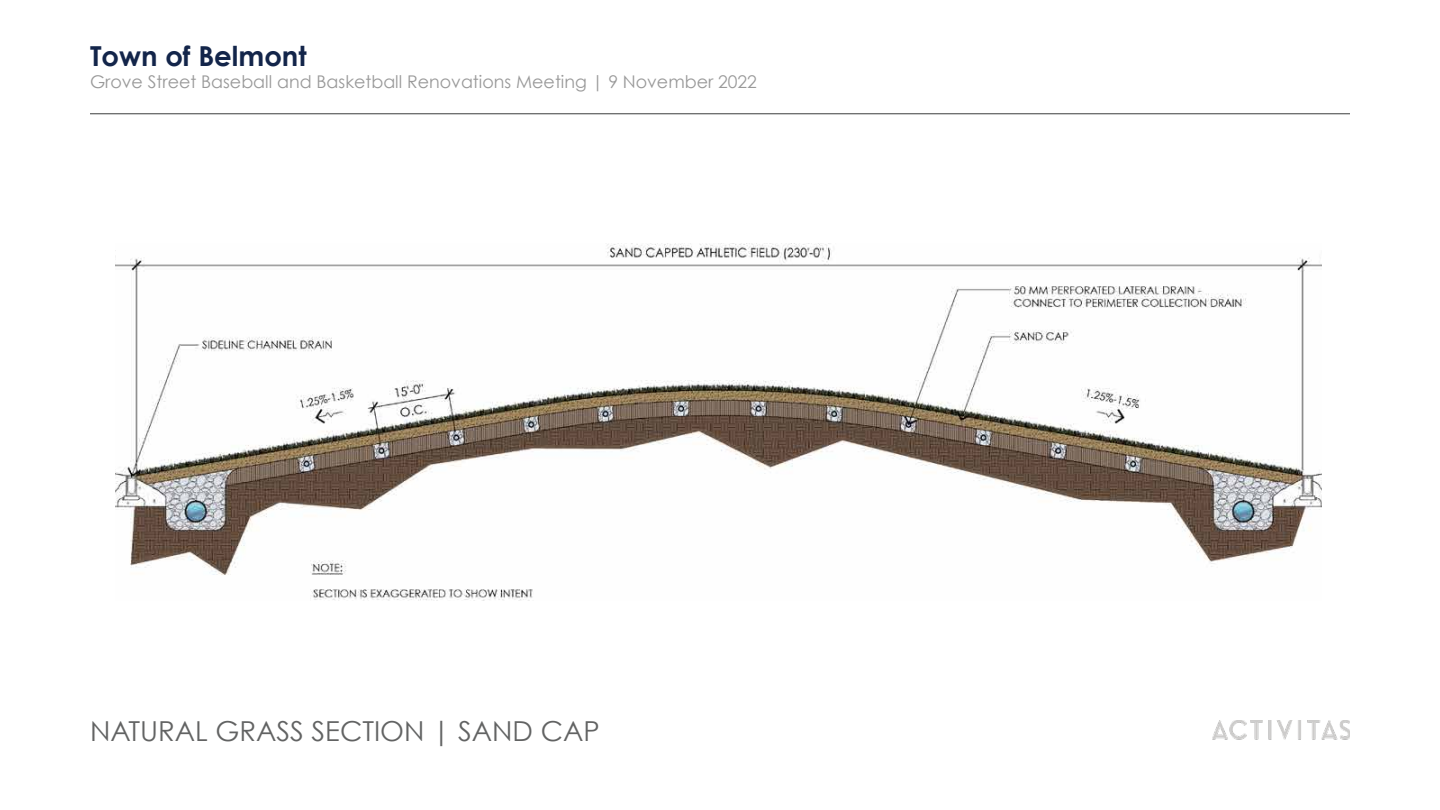
<style>
.page{position:relative;width:1440px;height:810px;background:#fff}
.page>*{position:absolute;margin:0;border:0;box-sizing:border-box;transform-origin:0 0}
.t1{font:27.5px "Century Gothic";color:#626363}
.t2{font:700 27.5px "Century Gothic";color:#13254a}
.t3{font:17.5px "Century Gothic";color:#999}
</style>
<div class="page">
<hr style="left:90px;top:113px;width:1260px;height:1px;background:#626363">
<img style="left:1212px;top:720px;width:138px;height:20px">
<img style="left:115px;top:243px;width:1206px;height:357px">
<h1 class="t2" style="left:90px;top:38px;width:218px">Town of Belmont</h1>
<p class="t3" style="left:90px;top:71px;width:668px">Grove Street Baseball and Basketball Renovations Meeting | 9 November 2022</p>
<h1 class="t1" style="left:90px;top:714px;width:511px">NATURAL GRASS SECTION | SAND CAP</h1>
</div>
